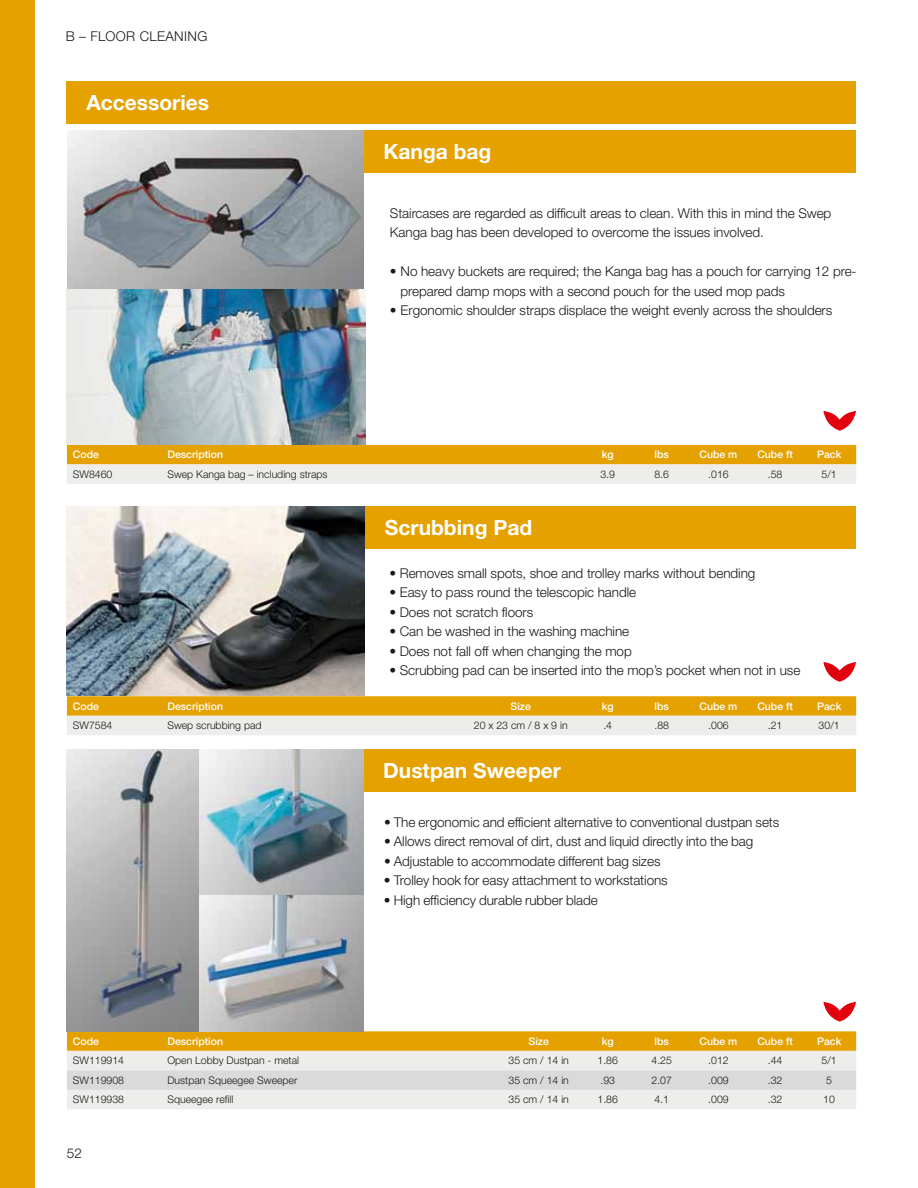
<style>
.page{position:relative;width:918px;height:1188px;background:#fff}
.page>*{position:absolute;margin:0;border:0;box-sizing:border-box;transform-origin:0 0}
.t1{font:700 21px "Helvetica Neue LT Std";color:#fff}
.t2{font:300 13.5px/19.5px "Helvetica Neue LT Std";letter-spacing:-.005em;color:#191917}
.t3{font:300 13.5px "Helvetica Neue LT Std";letter-spacing:.025em;color:#191917}
.t4{font:300 10.5px "Helvetica Neue LT Std";color:#191917}
.t5{font:500 10.5px "Helvetica Neue LT Std";color:#fff}
</style>
<div class="page">
<div style="left:0;top:0;width:35px;height:1188px;background:#e5a100"></div>
<div style="left:365px;top:507px;width:491px;height:42px;background:#e5a100"></div>
<div style="left:364px;top:130px;width:492px;height:43px;background:#e5a100"></div>
<svg style="left:67px;top:445px;width:789px;height:39px;background:#e9c778"></svg>
<svg style="left:67px;top:696px;width:789px;height:39px;background:#e9c777"></svg>
<div style="left:364px;top:750px;width:492px;height:42px;background:#e5a100"></div>
<div style="left:67px;top:81px;width:789px;height:42px;background:#e5a100"></div>
<svg style="left:67px;top:1031px;width:789px;height:20px;background:#e4a208"></svg>
<div style="left:67px;top:1051px;width:789px;height:58px;background:#ededec"></div>
<div style="left:67px;top:1070px;width:789px;height:20px;background:#dadada"></div>
<img style="left:67px;top:130px;width:296px;height:159px">
<img style="left:67px;top:507px;width:298px;height:189px">
<img style="left:67px;top:750px;width:297px;height:281px">
<img style="left:67px;top:290px;width:298px;height:154px">
<svg style="left:823px;top:411px;width:33px;height:20px"></svg>
<svg style="left:823px;top:662px;width:33px;height:20px"></svg>
<svg style="left:823px;top:1002px;width:33px;height:20px"></svg>
<p class="t3" style="left:66px;top:28px;width:143px">B – FLOOR CLEANING</p>
<h1 class="t1" style="left:86px;top:89px;width:124px">Accessories</h1>
<h1 class="t1" style="left:383px;top:138px;width:110px">Kanga bag</h1>
<p class="t2" style="left:390px;top:203px;width:443px">Staircases are regarded as difficult areas to clean. With this in mind the Swep<br>Kanga bag has been developed to overcome the issues involved.</p>
<p class="t2" style="left:401px;top:262px;width:458px;text-indent:-11px">• No heavy buckets are required; the Kanga bag has a pouch for carrying 12 pre&shy;prepared damp mops with a second pouch for the used mop pads</p>
<p class="t2" style="left:390px;top:301px;width:444px">• Ergonomic shoulder straps displace the weight evenly across the shoulders</p>
<p class="t5" style="left:73px;top:448px;width:28px">Code</p>
<p class="t5" style="left:167px;top:448px;width:57px">Description</p>
<p class="t5" style="left:602px;top:448px;width:13px">kg</p>
<p class="t5" style="left:655px;top:448px;width:16px">lbs</p>
<p class="t5" style="left:700px;top:448px;width:39px">Cube m</p>
<p class="t5" style="left:757px;top:448px;width:37px">Cube ft</p>
<p class="t5" style="left:817px;top:448px;width:26px">Pack</p>
<p class="t4" style="left:73px;top:468px;width:41px">SW8460</p>
<p class="t4" style="left:167px;top:468px;width:162px">Swep Kanga bag – including straps</p>
<p class="t4" style="left:600px;top:468px;width:16px">3.9</p>
<p class="t4" style="left:654px;top:468px;width:16px">8.6</p>
<p class="t4" style="left:708px;top:468px;width:22px">.016</p>
<p class="t4" style="left:768px;top:468px;width:16px">.58</p>
<p class="t4" style="left:822px;top:468px;width:17px">5/1</p>
<h1 class="t1" style="left:385px;top:515px;width:149px">Scrubbing Pad</h1>
<p class="t2" style="left:389px;top:563px;width:367px">• Removes small spots, shoe and trolley marks without bending</p>
<p class="t2" style="left:389px;top:582px;width:248px">• Easy to pass round the telescopic handle</p>
<p class="t2" style="left:389px;top:602px;width:145px">• Does not scratch floors</p>
<p class="t2" style="left:389px;top:621px;width:241px">• Can be washed in the washing machine</p>
<p class="t2" style="left:389px;top:641px;width:244px">• Does not fall off when changing the mop</p>
<p class="t2" style="left:389px;top:660px;width:413px">• Scrubbing pad can be inserted into the mop’s pocket when not in use</p>
<p class="t5" style="left:73px;top:700px;width:28px">Code</p>
<p class="t5" style="left:167px;top:700px;width:57px">Description</p>
<p class="t5" style="left:511px;top:700px;width:22px">Size</p>
<p class="t5" style="left:602px;top:700px;width:13px">kg</p>
<p class="t5" style="left:655px;top:700px;width:16px">lbs</p>
<p class="t5" style="left:700px;top:700px;width:39px">Cube m</p>
<p class="t5" style="left:757px;top:700px;width:37px">Cube ft</p>
<p class="t5" style="left:817px;top:700px;width:26px">Pack</p>
<p class="t4" style="left:73px;top:719px;width:41px">SW7584</p>
<p class="t4" style="left:167px;top:719px;width:96px">Swep scrubbing pad</p>
<p class="t4" style="left:474px;top:719px;width:95px">20 x 23 cm / 8 x 9 in</p>
<p class="t4" style="left:603px;top:719px;width:10px">.4</p>
<p class="t4" style="left:654px;top:719px;width:16px">.88</p>
<p class="t4" style="left:708px;top:719px;width:22px">.006</p>
<p class="t4" style="left:768px;top:719px;width:16px">.21</p>
<p class="t4" style="left:819px;top:719px;width:23px">30/1</p>
<h1 class="t1" style="left:383px;top:758px;width:179px">Dustpan Sweeper</h1>
<p class="t2" style="left:384px;top:812px;width:397px">• The ergonomic and efficient alternative to conventional dustpan sets</p>
<p class="t2" style="left:384px;top:832px;width:371px">• Allows direct removal of dirt, dust and liquid directly into the bag</p>
<p class="t2" style="left:384px;top:851px;width:278px">• Adjustable to accommodate different bag sizes</p>
<p class="t2" style="left:384px;top:871px;width:285px">• Trolley hook for easy attachment to workstations</p>
<p class="t2" style="left:384px;top:890px;width:215px">• High efficiency durable rubber blade</p>
<p class="t5" style="left:73px;top:1035px;width:28px">Code</p>
<p class="t5" style="left:167px;top:1035px;width:57px">Description</p>
<p class="t5" style="left:529px;top:1035px;width:22px">Size</p>
<p class="t5" style="left:602px;top:1035px;width:13px">kg</p>
<p class="t5" style="left:655px;top:1035px;width:16px">lbs</p>
<p class="t5" style="left:700px;top:1035px;width:39px">Cube m</p>
<p class="t5" style="left:757px;top:1035px;width:37px">Cube ft</p>
<p class="t5" style="left:817px;top:1035px;width:26px">Pack</p>
<p class="t4" style="left:73px;top:1054px;width:53px">SW119914</p>
<p class="t4" style="left:167px;top:1054px;width:133px">Open Lobby Dustpan - metal</p>
<p class="t4" style="left:509px;top:1054px;width:62px">35 cm / 14 in</p>
<p class="t4" style="left:598px;top:1054px;width:22px">1.86</p>
<p class="t4" style="left:652px;top:1054px;width:22px">4.25</p>
<p class="t4" style="left:708px;top:1054px;width:22px">.012</p>
<p class="t4" style="left:768px;top:1054px;width:16px">.44</p>
<p class="t4" style="left:822px;top:1054px;width:17px">5/1</p>
<p class="t4" style="left:73px;top:1074px;width:53px">SW119908</p>
<p class="t4" style="left:167px;top:1074px;width:131px">Dustpan Squeegee Sweeper</p>
<p class="t4" style="left:509px;top:1074px;width:62px">35 cm / 14 in</p>
<p class="t4" style="left:600px;top:1074px;width:16px">.93</p>
<p class="t4" style="left:652px;top:1074px;width:22px">2.07</p>
<p class="t4" style="left:708px;top:1074px;width:22px">.009</p>
<p class="t4" style="left:768px;top:1074px;width:16px">.32</p>
<p class="t4" style="left:826px;top:1074px;width:7px">5</p>
<p class="t4" style="left:73px;top:1093px;width:53px">SW119938</p>
<p class="t4" style="left:167px;top:1093px;width:67px">Squeegee refill</p>
<p class="t4" style="left:509px;top:1093px;width:62px">35 cm / 14 in</p>
<p class="t4" style="left:598px;top:1093px;width:22px">1.86</p>
<p class="t4" style="left:654px;top:1093px;width:16px">4.1</p>
<p class="t4" style="left:708px;top:1093px;width:22px">.009</p>
<p class="t4" style="left:768px;top:1093px;width:16px">.32</p>
<p class="t4" style="left:823px;top:1093px;width:13px">10</p>
<p class="t2" style="left:67px;top:1143px;width:17px">52</p>
</div>
